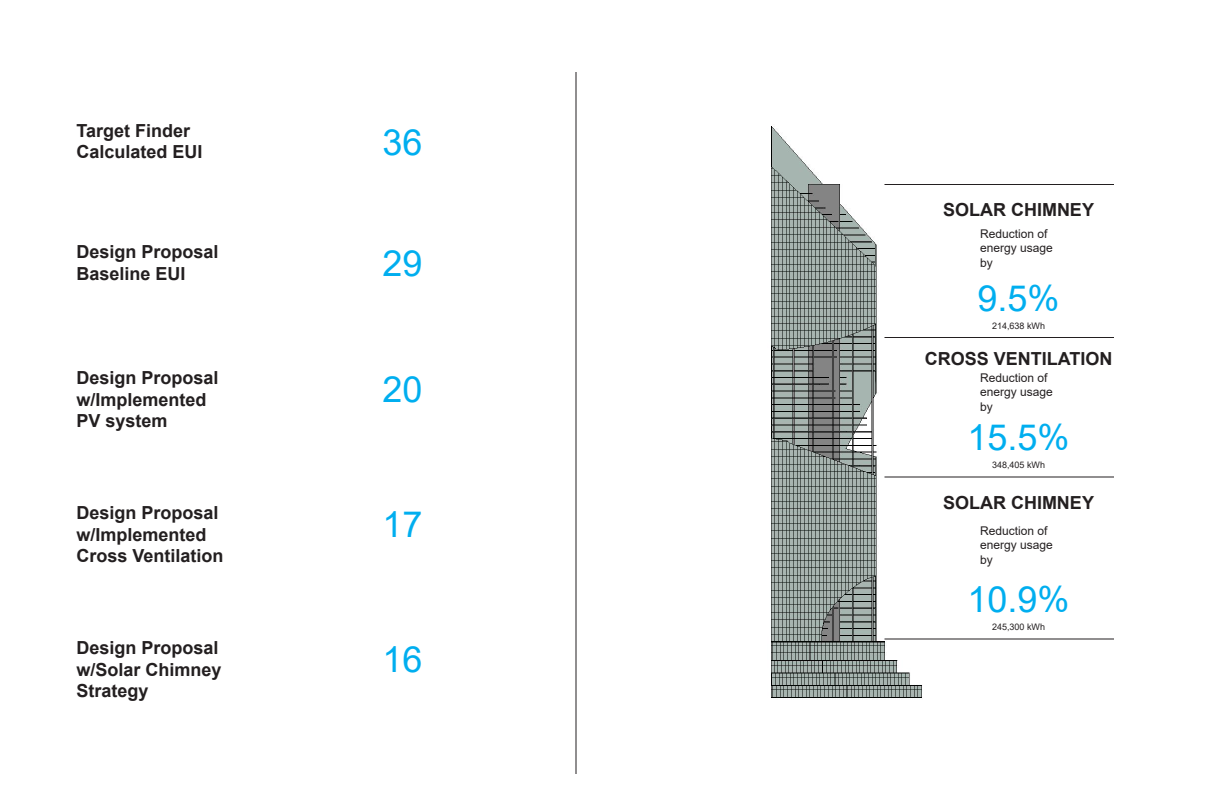
<style>
.page{position:relative;width:1224px;height:792px;background:#fff}
.page>*{position:absolute;margin:0;border:0;box-sizing:border-box;transform-origin:0 0}
.t1{font:36px "Arial";color:#00aeef}
.t2{font:700 18px/21.6px "Arial";color:#231f20}
.t3{font:12px/14.4px "Arial";color:#231f20}
.t4{font:9px "Arial";color:#231f20}
</style>
<div class="page">
<img style="left:771px;top:126px;width:151px;height:572px">
<hr style="left:884px;top:184px;width:230px;height:1px;background:#231f20">
<hr style="left:884px;top:337px;width:230px;height:1px;background:#231f20">
<hr style="left:884px;top:476px;width:230px;height:2px;background:#231f20">
<hr style="left:884px;top:638px;width:230px;height:2px;background:#231f20">
<hr style="left:576px;top:72px;width:1px;height:702px;background:#231f20">
<p class="t2" style="left:76px;top:120px;width:128px">Target Finder<br>Calculated EUI</p>
<p class="t2" style="left:76px;top:241px;width:144px">Design Proposal<br>Baseline EUI</p>
<p class="t2" style="left:76px;top:367px;width:144px">Design Proposal w/Implemented<br>PV system</p>
<p class="t2" style="left:76px;top:502px;width:149px">Design Proposal w/Implemented<br>Cross Ventilation</p>
<p class="t2" style="left:76px;top:637px;width:147px">Design Proposal w/Solar Chimney<br>Strategy</p>
<h1 class="t1" style="left:382px;top:117px;width:42px">36</h1>
<h1 class="t1" style="left:382px;top:239px;width:42px">29</h1>
<h1 class="t1" style="left:382px;top:365px;width:42px">20</h1>
<h1 class="t1" style="left:382px;top:500px;width:42px">17</h1>
<h1 class="t1" style="left:382px;top:635px;width:42px">16</h1>
<p class="t2" style="left:943px;top:199px;width:153px">SOLAR CHIMNEY</p>
<p class="t3" style="left:980px;top:227px;width:74px">Reduction of energy usage by</p>
<h1 class="t1" style="left:977px;top:273px;width:84px">9.5%</h1>
<p class="t4" style="left:992px;top:319px;width:55px">214,638 kWh</p>
<p class="t2" style="left:925px;top:348px;width:189px">CROSS VENTILATION</p>
<p class="t3" style="left:980px;top:371px;width:74px">Reduction of energy usage by</p>
<h1 class="t1" style="left:967px;top:413px;width:104px">15.5%</h1>
<p class="t4" style="left:992px;top:459px;width:55px">348,405 kWh</p>
<p class="t2" style="left:943px;top:492px;width:153px">SOLAR CHIMNEY</p>
<p class="t3" style="left:980px;top:524px;width:74px">Reduction of energy usage by</p>
<h1 class="t1" style="left:967px;top:575px;width:104px">10.9%</h1>
<p class="t4" style="left:992px;top:621px;width:55px">245,300 kWh</p>
</div>
